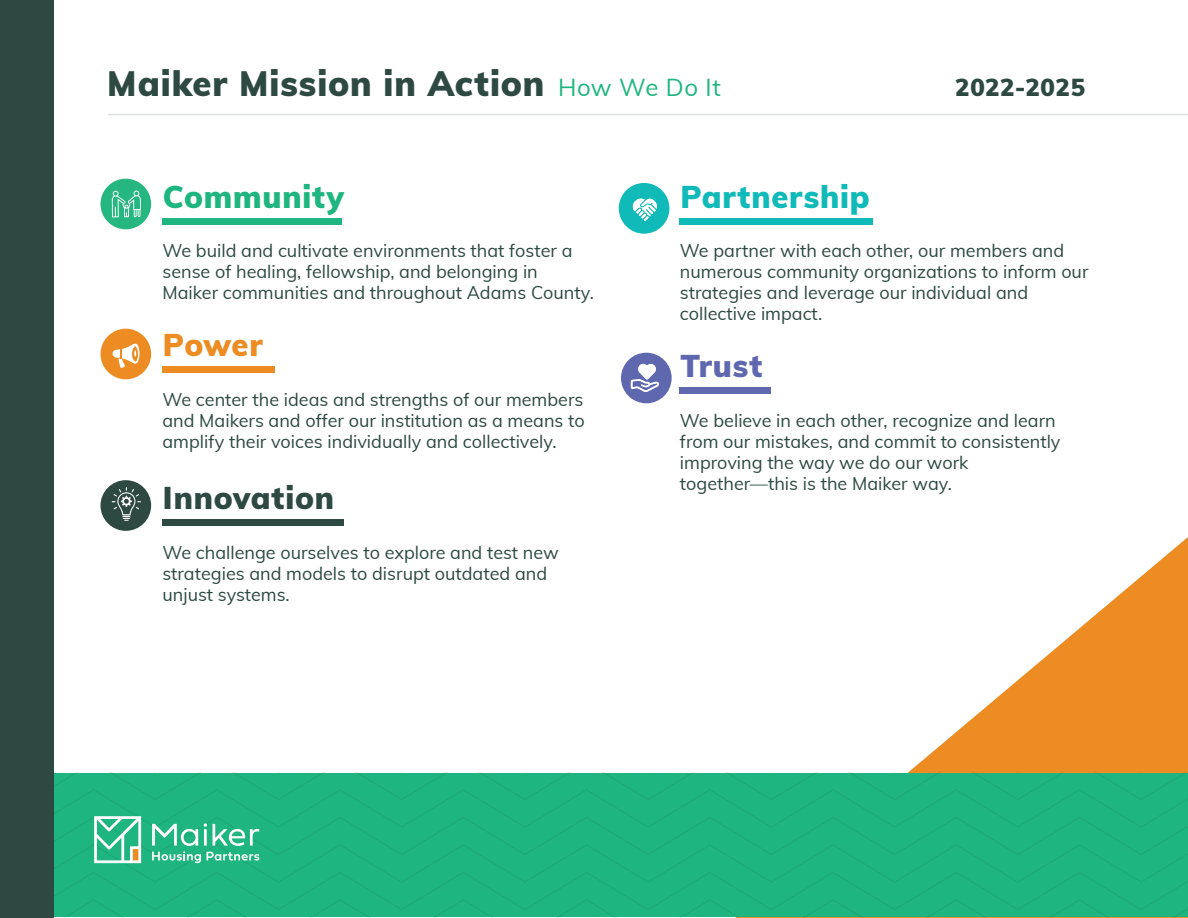
<style>
.page{position:relative;width:1188px;height:918px;background:#fff}
.page>*{position:absolute;margin:0;border:0;box-sizing:border-box;transform-origin:0 0}
.t1{font:900 34.5px "Muli";letter-spacing:.025em;color:#2d4942}
.t2{font:900 30.75px "Muli";letter-spacing:.025em;color:#10bab9}
.t3{font:900 30.75px "Muli";letter-spacing:.025em;color:#2d4942}
.t4{font:900 30.75px "Muli";letter-spacing:.025em;color:#1fb580}
.t5{font:900 30.75px "Muli";letter-spacing:.01em;color:#ec8c22}
.t6{font:900 30.75px "Muli";letter-spacing:.03em;color:#5f67af}
.t7{font:900 24px "Muli";letter-spacing:.025em;color:#2d4942}
.t8{font:24px "Muli";letter-spacing:.025em;color:#1fb580}
.t9{font:18px/21px "Muli";color:#2d4942}
</style>
<div class="page">
<svg style="left:771px;top:537px;width:417px;height:236px"></svg>
<div style="left:53px;top:773px;width:1135px;height:15px;background:#1fb580"></div>
<div style="left:53px;top:788px;width:1135px;height:27px;background:#1fb580"></div>
<div style="left:53px;top:815px;width:1135px;height:28px;background:#1fb580"></div>
<div style="left:53px;top:843px;width:1135px;height:27px;background:#1fb580"></div>
<div style="left:53px;top:870px;width:1135px;height:28px;background:#1fb580"></div>
<svg style="left:53px;top:898px;width:1135px;height:20px"></svg>
<div style="left:0;top:0;width:53px;height:918px;background:#2d4942"></div>
<svg style="left:94px;top:816px;width:47px;height:47px"></svg>
<svg style="left:152px;top:823px;width:107px;height:40px"></svg>
<div style="left:162px;top:218px;width:180px;height:7px;background:#1fb580"></div>
<div style="left:162px;top:366px;width:112px;height:7px;background:#ec8c22"></div>
<div style="left:162px;top:519px;width:182px;height:7px;background:#2d4942"></div>
<div style="left:680px;top:218px;width:193px;height:7px;background:#10bab9"></div>
<div style="left:680px;top:387px;width:91px;height:7px;background:#5f67af"></div>
<hr style="left:108px;top:114px;width:1080px;height:1px;background:#09502f">
<div style="left:101px;top:179px;width:50px;height:50px;background:#26b67f;border-radius:50%"></div>
<div style="left:101px;top:329px;width:50px;height:50px;background:#ec8c22;border-radius:50%"></div>
<div style="left:101px;top:480px;width:50px;height:51px;background:#2d4942;border-radius:50%"></div>
<div style="left:621px;top:353px;width:51px;height:50px;background:#5f67af;border-radius:50%"></div>
<svg style="left:112px;top:191px;width:29px;height:26px"></svg>
<div style="left:619px;top:183px;width:50px;height:51px;background:#10bab9;border-radius:50%"></div>
<svg style="left:632px;top:198px;width:25px;height:23px"></svg>
<svg style="left:112px;top:343px;width:28px;height:25px"></svg>
<svg style="left:112px;top:487px;width:29px;height:34px"></svg>
<svg style="left:631px;top:364px;width:28px;height:28px"></svg>
<h1 class="t1" style="left:107px;top:58px;width:439px">Maiker Mission in Action</h1>
<h3 class="t7" style="left:955px;top:69px;width:131px">2022-2025</h3>
<h3 class="t8" style="left:558px;top:70px;width:164px">How We Do It</h3>
<h2 class="t4" style="left:163px;top:174px;width:182px">Community</h2>
<p class="t9" style="left:162px;top:240px;width:433px">We build and cultivate environments that foster a sense of healing, fellowship, and belonging in<br>Maiker communities and throughout Adams County.</p>
<h2 class="t5" style="left:163px;top:323px;width:101px">Power</h2>
<p class="t9" style="left:162px;top:388px;width:424px;text-align:justify">We center the ideas and strengths of our members and Maikers and offer our institution as a means to amplify their voices individually and collectively.</p>
<h2 class="t3" style="left:163px;top:476px;width:173px">Innovation</h2>
<p class="t9" style="left:162px;top:541px;width:398px">We challenge ourselves to explore and test new strategies and models to disrupt outdated and unjust systems.</p>
<h2 class="t2" style="left:680px;top:174px;width:191px">Partnership</h2>
<p class="t9" style="left:680px;top:240px;width:410px">We partner with each other, our members and numerous community organizations to inform our strategies and leverage our individual and collective impact.</p>
<h2 class="t6" style="left:680px;top:344px;width:83px">Trust</h2>
<p class="t9" style="left:680px;top:409px;width:382px">We believe in each other, recognize and learn from our mistakes, and commit to consistently improving the way we do our work together—this is the Maiker way.</p>
</div>
